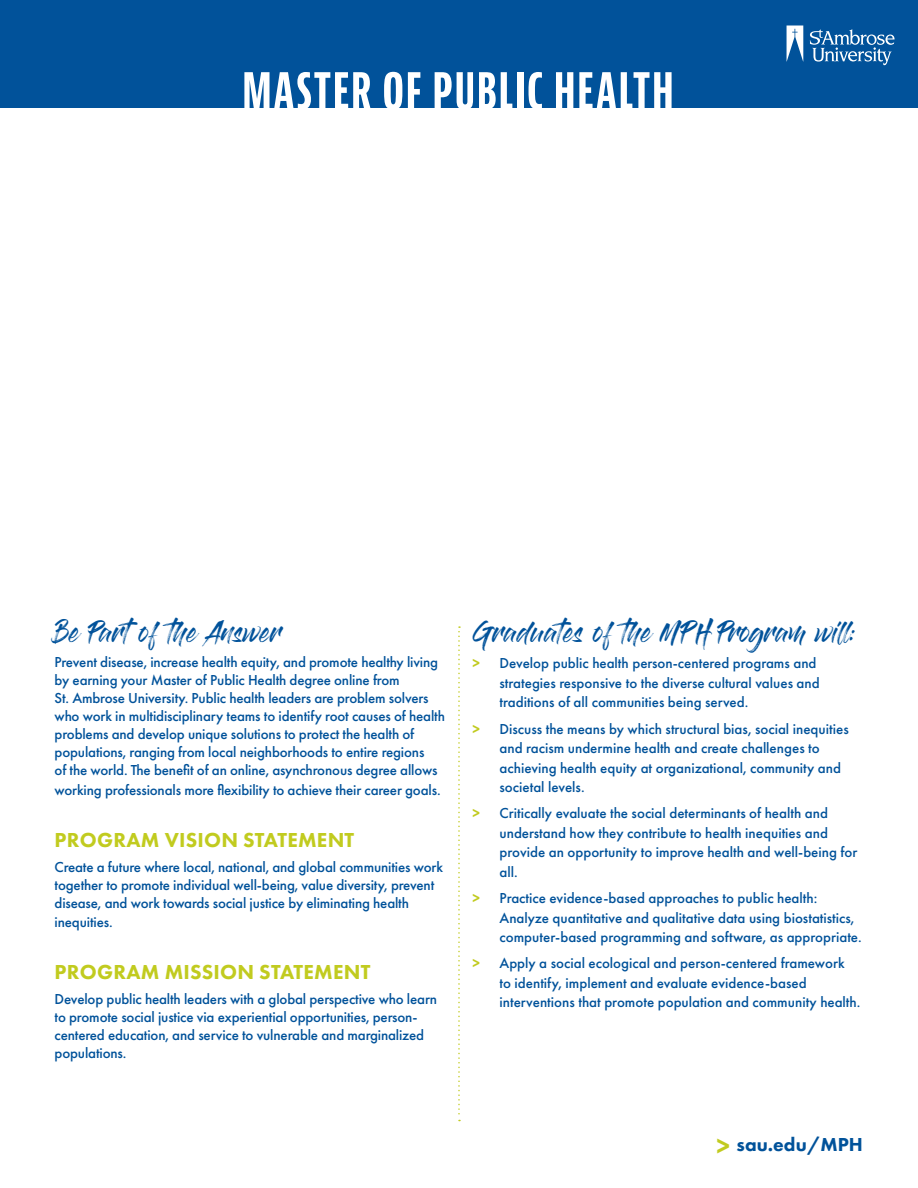
<style>
.page{position:relative;width:918px;height:1188px;background:#fff}
.page>*{position:absolute;margin:0;border:0;box-sizing:border-box;transform-origin:0 0}
.TITLE_SIDE_BAR_TEXT{font:700 extra-condensed 54px "Bernina Sans";letter-spacing:.02em;color:#fff}
.TITLE_HEAD_BODY_TEXT{font:21px "Gloss And Bloom";color:#01529a}
.TITLE_HEAD_BODY_TEXT-2{font:800 21px "Futura PT";letter-spacing:.01em;color:#c1cb1f}
.t1{font:800 19.5px "Futura PT";color:#01529a}
.TITLE_HEAD_BODY_TEXT-3{font:500 15px/19.5px "Futura PT";letter-spacing:-.01em;color:#01529a}
.s1{font-weight:800;color:#c1cb1f}
.s2{font-weight:700;font-size:27px;color:#c1cb1f}
</style>
<div class="page">
<div style="left:0;top:0;width:918px;height:108px;background:#01529a"></div>
<svg style="left:787px;top:26px;width:16px;height:35px"></svg>
<svg style="left:810px;top:29px;width:85px;height:36px"></svg>
<svg style="left:458px;top:626px;width:2px;height:495px"></svg>
<p class="TITLE_SIDE_BAR_TEXT" style="left:242px;top:59px;width:434px">MASTER OF PUBLIC HEALTH</p>
<p class="TITLE_HEAD_BODY_TEXT" style="left:55px;top:623px;width:228px">Be Partof the Answer</p>
<p class="TITLE_HEAD_BODY_TEXT-3" style="left:55px;top:653px;width:392px;line-height:18px">Prevent disease, increase health equity, and promote healthy living by earning your Master of Public Health degree online from<br>St. Ambrose University. Public health leaders are problem solvers who work in multidisciplinary teams to identify root causes of health problems and develop unique solutions to protect the health of populations, ranging from local neighborhoods to entire regions<br>of the world. The benefit of an online, asynchronous degree allows</p>
<p class="TITLE_HEAD_BODY_TEXT-3" style="left:55px;top:780px;width:388px">working professionals more flexibility to achieve their career goals.</p>
<p class="TITLE_HEAD_BODY_TEXT-2" style="left:55px;top:827px;width:301px">PROGRAM VISION STATEMENT</p>
<p class="TITLE_HEAD_BODY_TEXT-3" style="left:55px;top:858px;width:390px;line-height:18px">Create a future where local, national, and global communities work together to promote individual well-being, value diversity, prevent disease, and work towards social justice by eliminating health</p>
<p class="TITLE_HEAD_BODY_TEXT-3" style="left:55px;top:912px;width:60px">inequities.</p>
<p class="TITLE_HEAD_BODY_TEXT-2" style="left:55px;top:959px;width:317px">PROGRAM MISSION STATEMENT</p>
<p class="TITLE_HEAD_BODY_TEXT-3" style="left:55px;top:990px;width:384px;line-height:18px">Develop public health leaders with a global perspective who learn to promote social justice via experiential opportunities, person&shy;centered education, and service to vulnerable and marginalized populations.</p>
<p class="TITLE_HEAD_BODY_TEXT" style="left:472px;top:623px;width:384px">Graduates of the M P H Program will:</p>
<p class="TITLE_HEAD_BODY_TEXT-3" style="left:500px;top:654px;width:322px;text-indent:-27px"><span class="s1">&gt;</span> Develop public health person-centered programs and strategies responsive to the diverse cultural values and traditions of all communities being served.</p>
<p class="TITLE_HEAD_BODY_TEXT-3" style="left:500px;top:719px;width:351px;text-indent:-27px"><span class="s1">&gt;</span> Discuss the means by which structural bias, social inequities and racism undermine health and create challenges to achieving health equity at organizational, community and societal levels.</p>
<p class="TITLE_HEAD_BODY_TEXT-3" style="left:500px;top:804px;width:360px;text-indent:-27px"><span class="s1">&gt;</span> Critically evaluate the social determinants of health and understand how they contribute to health inequities and provide an opportunity to improve health and well-being for all.</p>
<p class="TITLE_HEAD_BODY_TEXT-3" style="left:500px;top:888px;width:364px;text-indent:-27px"><span class="s1">&gt;</span> Practice evidence-based approaches to public health:<br>Analyze quantitative and qualitative data using biostatistics, computer-based programming and software, as appropriate.</p>
<p class="TITLE_HEAD_BODY_TEXT-3" style="left:500px;top:954px;width:363px;text-indent:-27px"><span class="s1">&gt;</span> Apply a social ecological and person-centered framework<br>to identify, implement and evaluate evidence-based interventions that promote population and community health.</p>
<h3 class="t1" style="left:716px;top:1132px;width:148px"><span class="s2">&gt;</span> sau.edu/MPH</h3>
</div>
